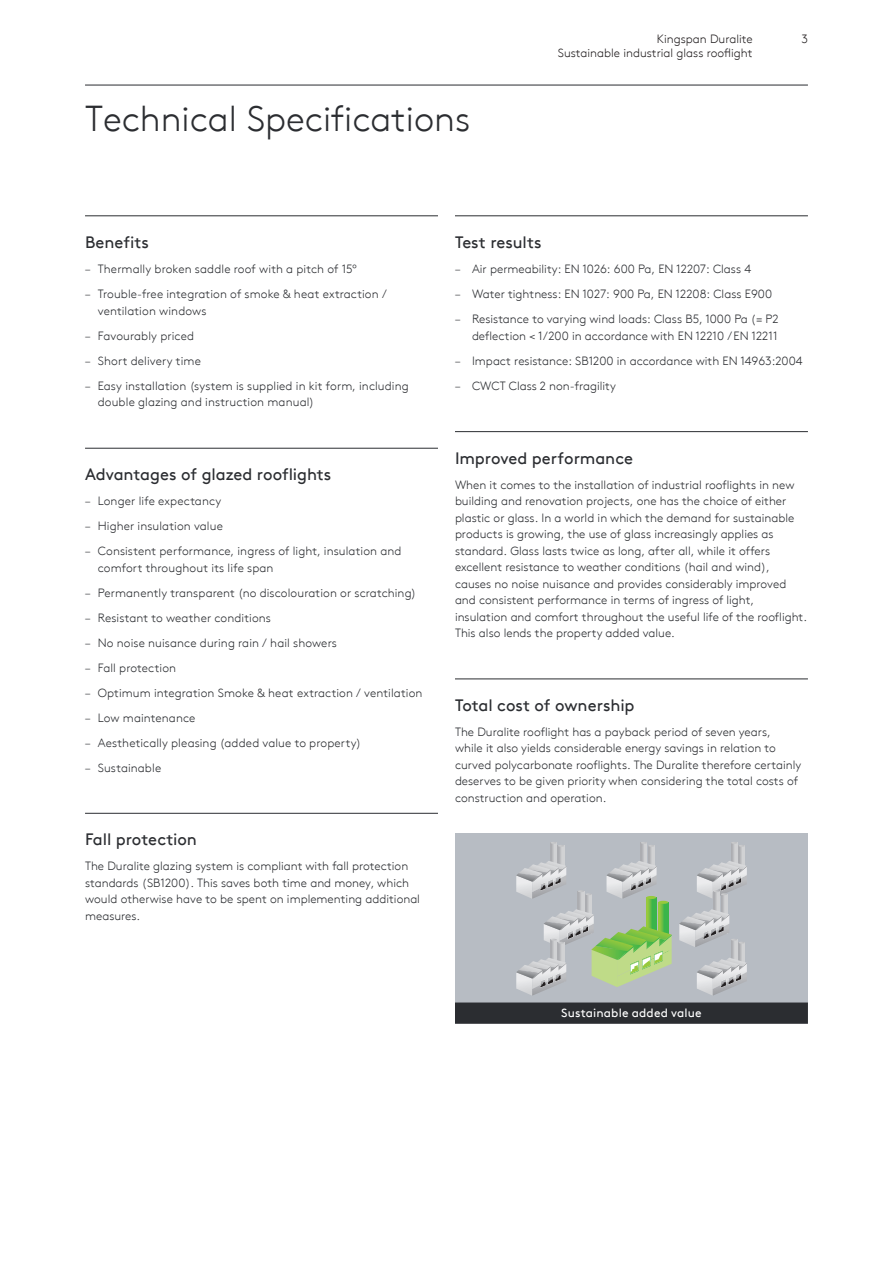
<style>
.page{position:relative;width:893px;height:1263px;background:#fff}
.page>*{position:absolute;margin:0;border:0;box-sizing:border-box;transform-origin:0 0}
.t1{font:300 36px "Kingspan Brown TT";color:#2b2d31}
.t2{font:16.5px "Kingspan Brown TT";letter-spacing:-.005em;color:#2b2d31}
.t3{font:300 12px/16.5px "Kingspan Brown TT";color:#2b2d31}
.t4{font:300 12px "Kingspan Brown TT";color:#231f20}
.t5{font:12px "Kingspan Brown TT";letter-spacing:.01em;color:#fff}
</style>
<div class="page">
<hr style="left:85px;top:85px;width:723px;height:1px;background:#2b2d31">
<hr style="left:85px;top:216px;width:353px;height:1px;background:#2b2d31">
<hr style="left:85px;top:448px;width:353px;height:1px;background:#2b2d31">
<hr style="left:455px;top:431px;width:353px;height:1px;background:#2b2d31">
<hr style="left:455px;top:216px;width:353px;height:1px;background:#2b2d31">
<hr style="left:85px;top:813px;width:353px;height:1px;background:#2b2d31">
<hr style="left:455px;top:679px;width:353px;height:1px;background:#2b2d31">
<div style="left:455px;top:833px;width:353px;height:171px;background:#b7bcc3"></div>
<svg style="left:550px;top:847px;width:7px;height:14px"></svg>
<svg style="left:558px;top:847px;width:6px;height:14px"></svg>
<svg style="left:550px;top:842px;width:14px;height:5px"></svg>
<svg style="left:641px;top:847px;width:6px;height:14px"></svg>
<svg style="left:648px;top:847px;width:6px;height:14px"></svg>
<svg style="left:641px;top:842px;width:13px;height:5px"></svg>
<svg style="left:731px;top:847px;width:6px;height:14px"></svg>
<svg style="left:738px;top:847px;width:7px;height:14px"></svg>
<svg style="left:731px;top:842px;width:14px;height:5px"></svg>
<svg style="left:713px;top:899px;width:7px;height:10px"></svg>
<svg style="left:721px;top:899px;width:6px;height:10px"></svg>
<svg style="left:697px;top:861px;width:50px;height:38px"></svg>
<svg style="left:731px;top:947px;width:6px;height:11px"></svg>
<svg style="left:738px;top:947px;width:7px;height:11px"></svg>
<svg style="left:679px;top:909px;width:66px;height:38px"></svg>
<svg style="left:697px;top:958px;width:50px;height:38px"></svg>
<svg style="left:516px;top:861px;width:156px;height:135px"></svg>
<div style="left:455px;top:1002px;width:353px;height:22px;background:#2b2d31"></div>
<h1 class="t1" style="left:85px;top:92px;width:387px">Technical Specifications</h1>
<p class="t4" style="left:657px;top:30px;width:97px">Kingspan Duralite</p>
<p class="t4" style="left:801px;top:30px;width:8px">3</p>
<p class="t4" style="left:558px;top:44px;width:196px">Sustainable industrial glass rooflight</p>
<h2 class="t2" style="left:85px;top:230px;width:65px">Benefits</h2>
<p class="t3" style="left:85px;top:260px;width:274px">– Thermally broken saddle roof with a pitch of 15º</p>
<p class="t3" style="left:98px;top:285px;width:290px;text-indent:-13px">– Trouble-free integration of smoke &amp; heat extraction / ventilation windows</p>
<p class="t3" style="left:85px;top:327px;width:111px">– Favourably priced</p>
<p class="t3" style="left:85px;top:352px;width:117px">– Short delivery time</p>
<p class="t3" style="left:98px;top:377px;width:313px;text-indent:-13px">– Easy installation (system is supplied in kit form, including double glazing and instruction manual)</p>
<h2 class="t2" style="left:85px;top:462px;width:248px">Advantages of glazed rooflights</h2>
<p class="t3" style="left:85px;top:492px;width:138px">– Longer life expectancy</p>
<p class="t3" style="left:85px;top:517px;width:139px">– Higher insulation value</p>
<p class="t3" style="left:98px;top:542px;width:305px;text-indent:-13px">– Consistent performance, ingress of light, insulation and comfort throughout its life span</p>
<p class="t3" style="left:85px;top:583px;width:333px">– Permanently transparent (no discolouration or scratching)</p>
<p class="t3" style="left:85px;top:608px;width:187px">– Resistant to weather conditions</p>
<p class="t3" style="left:85px;top:633px;width:254px">– No noise nuisance during rain / hail showers</p>
<p class="t3" style="left:85px;top:658px;width:93px">– Fall protection</p>
<p class="t3" style="left:85px;top:683px;width:339px">– Optimum integration Smoke &amp; heat extraction / ventilation</p>
<p class="t3" style="left:85px;top:708px;width:112px">– Low maintenance</p>
<p class="t3" style="left:85px;top:733px;width:278px">– Aesthetically pleasing (added value to property)</p>
<p class="t3" style="left:85px;top:758px;width:78px">– Sustainable</p>
<h2 class="t2" style="left:85px;top:827px;width:113px">Fall protection</h2>
<p class="t3" style="left:85px;top:857px;width:336px">The Duralite glazing system is compliant with fall protection standards (SB1200). This saves both time and money, which would otherwise have to be spent on implementing additional measures.</p>
<h2 class="t2" style="left:455px;top:230px;width:88px">Test results</h2>
<p class="t3" style="left:455px;top:260px;width:298px">– Air permeability: EN 1026: 600 Pa, EN 12207: Class 4</p>
<p class="t3" style="left:455px;top:285px;width:319px">– Water tightness: EN 1027: 900 Pa, EN 12208: Class E900</p>
<p class="t3" style="left:455px;top:310px;width:325px;text-align:right">– Resistance to varying wind loads: Class B5, 1000 Pa (= P2 deflection &lt; 1/200 in accordance with EN 12210 / EN 12211</p>
<p class="t3" style="left:455px;top:352px;width:349px">– Impact resistance: SB1200 in accordance with EN 14963:2004</p>
<p class="t3" style="left:455px;top:377px;width:162px">– CWCT Class 2 non-fragility</p>
<h2 class="t2" style="left:455px;top:445px;width:180px">Improved performance</h2>
<p class="t3" style="left:455px;top:475px;width:354px">When it comes to the installation of industrial rooflights in new building and renovation projects, one has the choice of either plastic or glass. In a world in which the demand for sustainable products is growing, the use of glass increasingly applies as standard. Glass lasts twice as long, after all, while it offers excellent resistance to weather conditions (hail and wind), causes no noise nuisance and provides considerably improved and consistent performance in terms of ingress of light, insulation and comfort throughout the useful life of the rooflight.<br>This also lends the property added value.</p>
<h2 class="t2" style="left:455px;top:692px;width:181px">Total cost of ownership</h2>
<p class="t3" style="left:455px;top:722px;width:348px">The Duralite rooflight has a payback period of seven years, while it also yields considerable energy savings in relation to curved polycarbonate rooflights. The Duralite therefore certainly deserves to be given priority when considering the total costs of construction and operation.</p>
<p class="t5" style="left:561px;top:1003px;width:142px">Sustainable added value</p>
</div>
